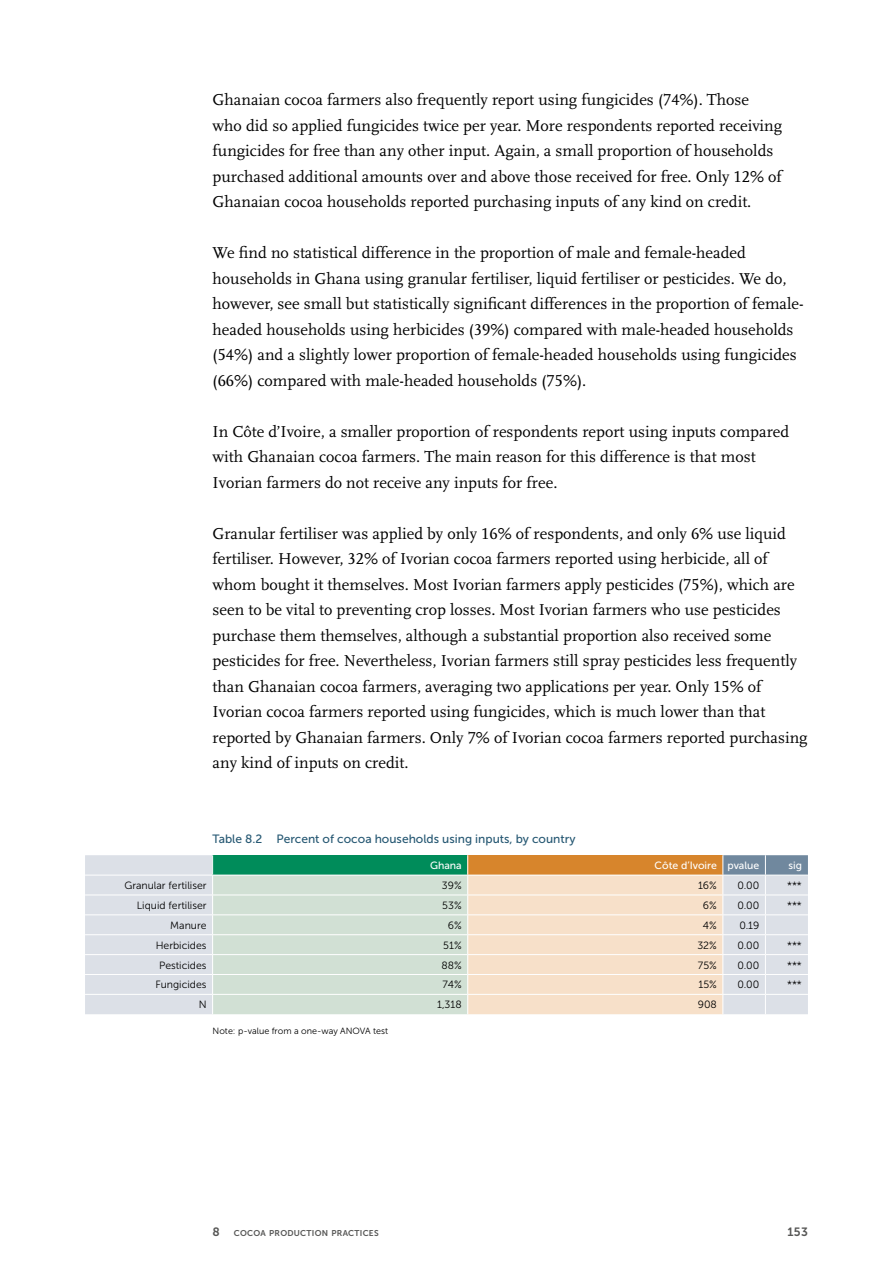
<style>
.page{position:relative;width:893px;height:1263px;background:#fff}
.page>*{position:absolute;margin:0;border:0;box-sizing:border-box;transform-origin:0 0}
.t1{font:16.5px/25.5px "Scala LF";color:#000}
.t2{font:12px "Museo Sans 500";color:#265873}
.t3{font:12px "Museo Sans 700";color:#575756}
.t4{font:10.5px "Museo Sans 300";color:#000}
.t5{font:10.5px "Museo Sans 500";color:#fff}
.t6{font:9px "Museo Sans 300";color:#000}
.t7{font:8.4px "Museo Sans 700";letter-spacing:.03em;color:#575756}
.s1{font-size:12px}
</style>
<div class="page">
<div style="left:85px;top:855px;width:127px;height:159px;background:#dce0e7"></div>
<svg style="left:212px;top:855px;width:596px;height:159px;background:#d4d5c2"></svg>
<hr style="left:85px;top:875px;width:128px;height:1px;background:#fff">
<hr style="left:213px;top:875px;width:255px;height:1px;background:#fff">
<hr style="left:468px;top:875px;width:255px;height:1px;background:#fff">
<hr style="left:723px;top:875px;width:42px;height:1px;background:#fff">
<hr style="left:765px;top:875px;width:43px;height:1px;background:#fff">
<hr style="left:85px;top:894px;width:128px;height:1px;background:#fff">
<hr style="left:213px;top:894px;width:255px;height:1px;background:#fff">
<hr style="left:468px;top:894px;width:255px;height:1px;background:#fff">
<hr style="left:723px;top:894px;width:42px;height:1px;background:#fff">
<hr style="left:765px;top:894px;width:43px;height:1px;background:#fff">
<hr style="left:85px;top:914px;width:128px;height:1px;background:#fff">
<hr style="left:213px;top:914px;width:255px;height:1px;background:#fff">
<hr style="left:468px;top:914px;width:255px;height:1px;background:#fff">
<hr style="left:723px;top:914px;width:42px;height:1px;background:#fff">
<hr style="left:765px;top:914px;width:43px;height:1px;background:#fff">
<hr style="left:85px;top:934px;width:128px;height:1px;background:#fff">
<hr style="left:213px;top:934px;width:255px;height:1px;background:#fff">
<hr style="left:468px;top:934px;width:255px;height:1px;background:#fff">
<hr style="left:723px;top:934px;width:42px;height:1px;background:#fff">
<hr style="left:765px;top:934px;width:43px;height:1px;background:#fff">
<hr style="left:85px;top:954px;width:128px;height:1px;background:#fff">
<hr style="left:213px;top:954px;width:255px;height:1px;background:#fff">
<hr style="left:468px;top:954px;width:255px;height:1px;background:#fff">
<hr style="left:723px;top:954px;width:42px;height:1px;background:#fff">
<hr style="left:765px;top:954px;width:43px;height:1px;background:#fff">
<hr style="left:85px;top:974px;width:128px;height:1px;background:#fff">
<hr style="left:213px;top:974px;width:255px;height:1px;background:#fff">
<hr style="left:468px;top:974px;width:255px;height:1px;background:#fff">
<hr style="left:723px;top:974px;width:42px;height:1px;background:#fff">
<hr style="left:765px;top:974px;width:43px;height:1px;background:#fff">
<hr style="left:85px;top:994px;width:128px;height:1px;background:#fff">
<hr style="left:213px;top:994px;width:255px;height:1px;background:#fff">
<hr style="left:468px;top:994px;width:255px;height:1px;background:#fff">
<hr style="left:723px;top:994px;width:42px;height:1px;background:#fff">
<hr style="left:765px;top:994px;width:43px;height:1px;background:#fff">
<p class="t1" style="left:213px;top:87px;width:571px">Ghanaian cocoa farmers also frequently report using fungicides (74%). Those who did so applied fungicides twice per year. More respondents reported receiving fungicides for free than any other input. Again, a small proportion of households purchased additional amounts over and above those received for free. Only 12% of Ghanaian cocoa households reported purchasing inputs of any kind on credit.</p>
<p class="t1" style="left:213px;top:240px;width:593px">We find no statistical difference in the proportion of male and female-headed households in Ghana using granular fertiliser, liquid fertiliser or pesticides. We do, however, see small but statistically significant differences in the proportion of female&shy;headed households using herbicides (39%) compared with male-headed households (54%) and a slightly lower proportion of female-headed households using fungicides (66%) compared with male-headed households (75%).</p>
<p class="t1" style="left:213px;top:419px;width:578px">In Côte d’Ivoire, a smaller proportion of respondents report using inputs compared with Ghanaian cocoa farmers. The main reason for this difference is that most<br>Ivorian farmers do not receive any inputs for free.</p>
<p class="t1" style="left:213px;top:521px;width:596px">Granular fertiliser was applied by only 16% of respondents, and only 6% use liquid fertiliser. However, 32% of Ivorian cocoa farmers reported using herbicide, all of whom bought it themselves. Most Ivorian farmers apply pesticides (75%), which are seen to be vital to preventing crop losses. Most Ivorian farmers who use pesticides purchase them themselves, although a substantial proportion also received some pesticides for free. Nevertheless, Ivorian farmers still spray pesticides less frequently than Ghanaian cocoa farmers, averaging two applications per year. Only 15% of Ivorian cocoa farmers reported using fungicides, which is much lower than that reported by Ghanaian farmers. Only 7% of Ivorian cocoa farmers reported purchasing any kind of inputs on credit.</p>
<p class="t2" style="left:213px;top:832px;width:364px">Table 8.2 Percent of cocoa households using inputs, by country</p>
<p class="t5" style="left:430px;top:860px;width:33px">Ghana</p>
<p class="t5" style="left:655px;top:860px;width:106px">Côte d’Ivoire pvalue</p>
<p class="t5" style="left:788px;top:860px;width:15px">sig</p>
<p class="t4" style="left:124px;top:880px;width:84px">Granular fertiliser</p>
<p class="t4" style="left:442px;top:880px;width:21px">39%</p>
<p class="t4" style="left:698px;top:880px;width:20px">16%</p>
<p class="t4" style="left:738px;top:880px;width:23px">0.00</p>
<p class="t4" style="left:787px;top:880px;width:16px">***</p>
<p class="t4" style="left:137px;top:899px;width:71px">Liquid fertiliser</p>
<p class="t4" style="left:442px;top:899px;width:21px">53%</p>
<p class="t4" style="left:703px;top:899px;width:15px">6%</p>
<p class="t4" style="left:738px;top:899px;width:23px">0.00</p>
<p class="t4" style="left:787px;top:899px;width:16px">***</p>
<p class="t4" style="left:170px;top:919px;width:38px">Manure</p>
<p class="t4" style="left:448px;top:919px;width:15px">6%</p>
<p class="t4" style="left:703px;top:919px;width:15px">4%</p>
<p class="t4" style="left:739px;top:919px;width:22px">0.19</p>
<p class="t4" style="left:156px;top:939px;width:52px">Herbicides</p>
<p class="t4" style="left:443px;top:939px;width:20px">51%</p>
<p class="t4" style="left:697px;top:939px;width:21px">32%</p>
<p class="t4" style="left:738px;top:939px;width:23px">0.00</p>
<p class="t4" style="left:787px;top:939px;width:16px">***</p>
<p class="t4" style="left:159px;top:959px;width:49px">Pesticides</p>
<p class="t4" style="left:441px;top:959px;width:22px">88%</p>
<p class="t4" style="left:698px;top:959px;width:20px">75%</p>
<p class="t4" style="left:738px;top:959px;width:23px">0.00</p>
<p class="t4" style="left:787px;top:959px;width:16px">***</p>
<p class="t4" style="left:155px;top:979px;width:53px">Fungicides</p>
<p class="t4" style="left:443px;top:979px;width:21px">74%</p>
<p class="t4" style="left:698px;top:979px;width:20px">15%</p>
<p class="t4" style="left:738px;top:979px;width:23px">0.00</p>
<p class="t4" style="left:787px;top:979px;width:16px">***</p>
<p class="t4" style="left:199px;top:999px;width:9px">N</p>
<p class="t4" style="left:437px;top:999px;width:26px">1,318</p>
<p class="t4" style="left:698px;top:999px;width:21px">908</p>
<p class="t6" style="left:213px;top:1026px;width:177px">Note: p-value from a one-way ANOVA test</p>
<p class="t7" style="left:213px;top:1228px;width:168px"><span class="s1">8</span> COCOA PRODUCTION PRACTICES</p>
<p class="t3" style="left:788px;top:1225px;width:22px">153</p>
</div>
